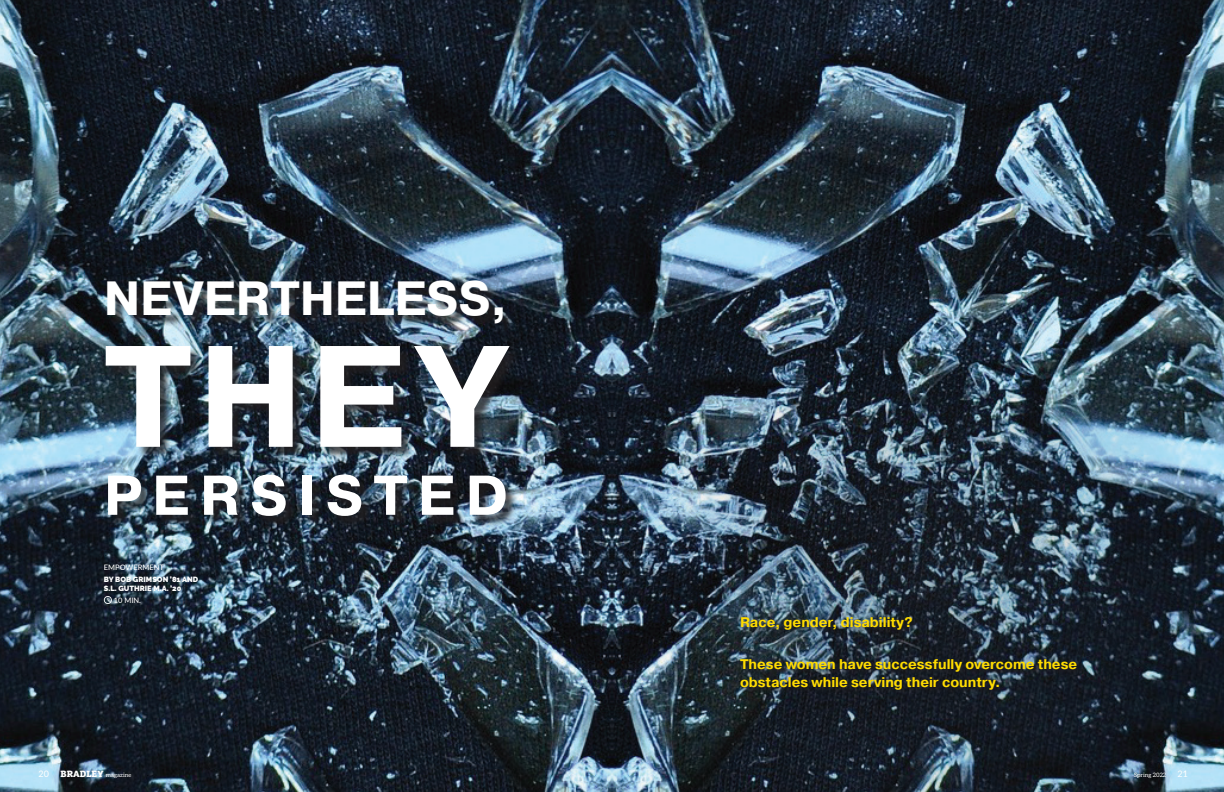
<style>
.page{position:relative;width:1224px;height:792px;background:#fff}
.page>*{position:absolute;margin:0;border:0;box-sizing:border-box;transform-origin:0 0}
.t1{font:700 144px "Pragmatica";color:#fff}
.t2{font:700 56px "Pragmatica";letter-spacing:.18em;color:#fff}
.t3{font:700 48px "Pragmatica";color:#fff}
.t4{font:700 14px/18px "Pragmatica";color:#ffdc01}
.t5{font:9px "Lato";color:#fff}
.t6{font:900 7.5px/9px "Raleway";color:#fff}
.t7{font:500 7.5px "Lato";color:#fff}
.t8{font:6px "Aleo";color:#fff}
.s1{font-family:"Marselis Slab OT";font-weight:900;font-size:9px}
</style>
<div class="page">
<img style="left:0;top:0;width:1224px;height:792px">
<img style="left:612px;top:390px;width:612px;height:402px">
<div style="left:738px;top:615px;width:347px;height:83px;background:#231f20;opacity:.75"></div>
<div style="left:107px;top:282px;width:414px;height:246px;background:#231f20;opacity:.75"></div>
<svg style="left:104px;top:596px;width:8px;height:8px"></svg>
<h3 class="t3" style="left:104px;top:267px;width:406px">NEVERTHELESS,</h3>
<h1 class="t1" style="left:104px;top:304px;width:406px">THEY</h1>
<h2 class="t2" style="left:104px;top:459px;width:406px">PERSISTED</h2>
<p class="t7" style="left:104px;top:562px;width:62px">EMPOWERMENT</p>
<p class="t6" style="left:104px;top:575px;width:96px">BY BOB GRIMSON ’81 AND<br>S.L. GUTHRIE M.A. ’20</p>
<p class="t7" style="left:114px;top:595px;width:29px">10 MIN.</p>
<p class="t4" style="left:740px;top:613px;width:174px">Race, gender, disability?</p>
<p class="t4" style="left:740px;top:655px;width:339px">These women have successfully overcome these obstacles while serving their country.</p>
<p class="t5" style="left:39px;top:767px;width:12px">20</p>
<p class="t8" style="left:61px;top:771px;width:72px"><span class="s1">BRADLEY</span> magazine</p>
<p class="t8" style="left:1134px;top:771px;width:33px">Spring 2022</p>
<p class="t5" style="left:1178px;top:767px;width:12px">21</p>
</div>
